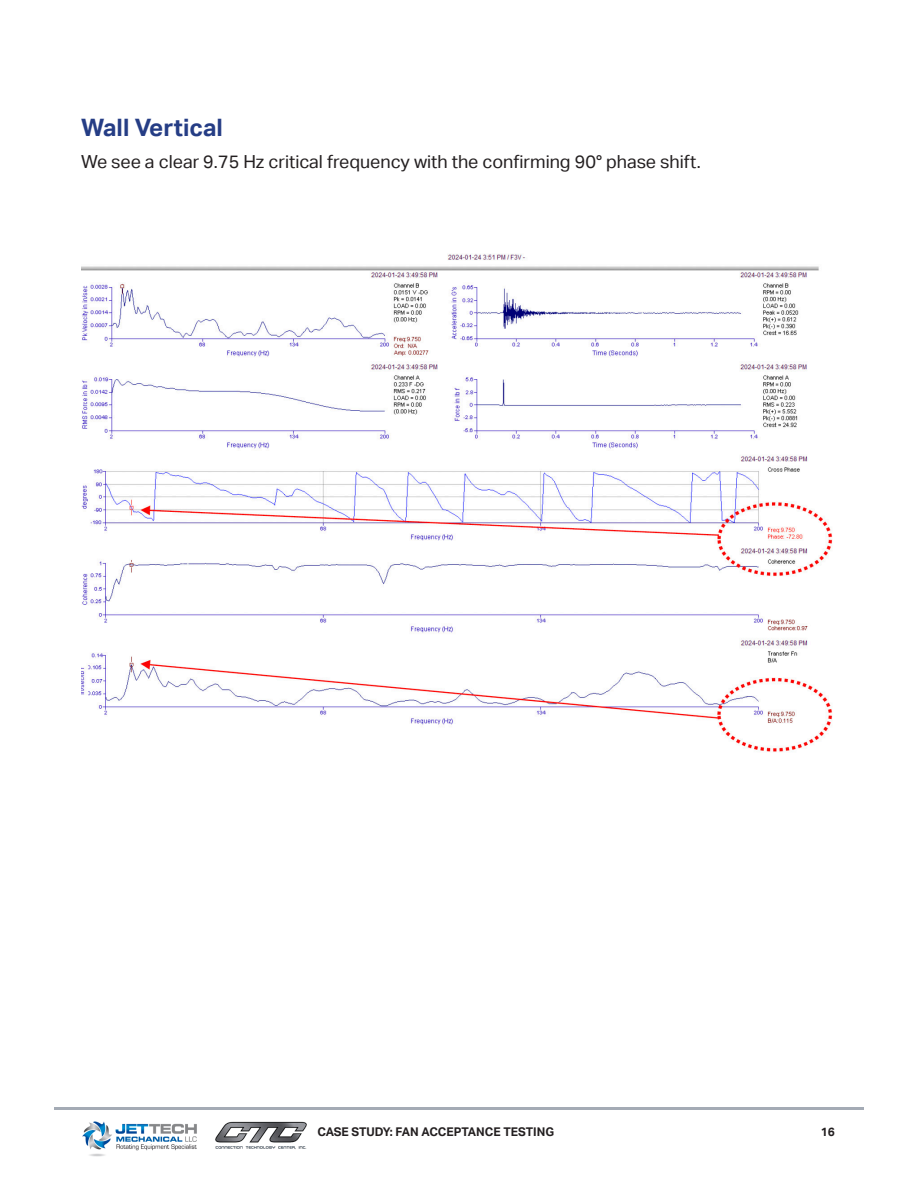
<style>
.page{position:relative;width:918px;height:1188px;background:#fff}
.page>*{position:absolute;margin:0;border:0;box-sizing:border-box;transform-origin:0 0}
.t1{font:700 24px "Aktiv Grotesk";color:#253d85}
.t2{font:18px "Aktiv Grotesk";color:#231f20}
.t3{font:700 12px "Aktiv Grotesk";color:#231f20}
</style>
<div class="page">
<hr style="left:54px;top:1107px;width:810px;height:3px;background:#a4abb5">
<img style="left:82px;top:1121px;width:115px;height:36px">
<img style="left:215px;top:1121px;width:92px;height:28px">
<img style="left:81px;top:254px;width:752px;height:498px">
<div style="left:372px;top:250px;width:75px;height:11px;background:#fff"></div>
<p class="t1" style="left:81px;top:114px;width:143px">Wall Vertical</p>
<p class="t2" style="left:81px;top:152px;width:621px">We see a clear 9.75 Hz critical frequency with the confirming 90° phase shift.</p>
<p class="t3" style="left:317px;top:1124px;width:238px">CASE STUDY: FAN ACCEPTANCE TESTING</p>
<p class="t3" style="left:821px;top:1124px;width:16px">16</p>
</div>
